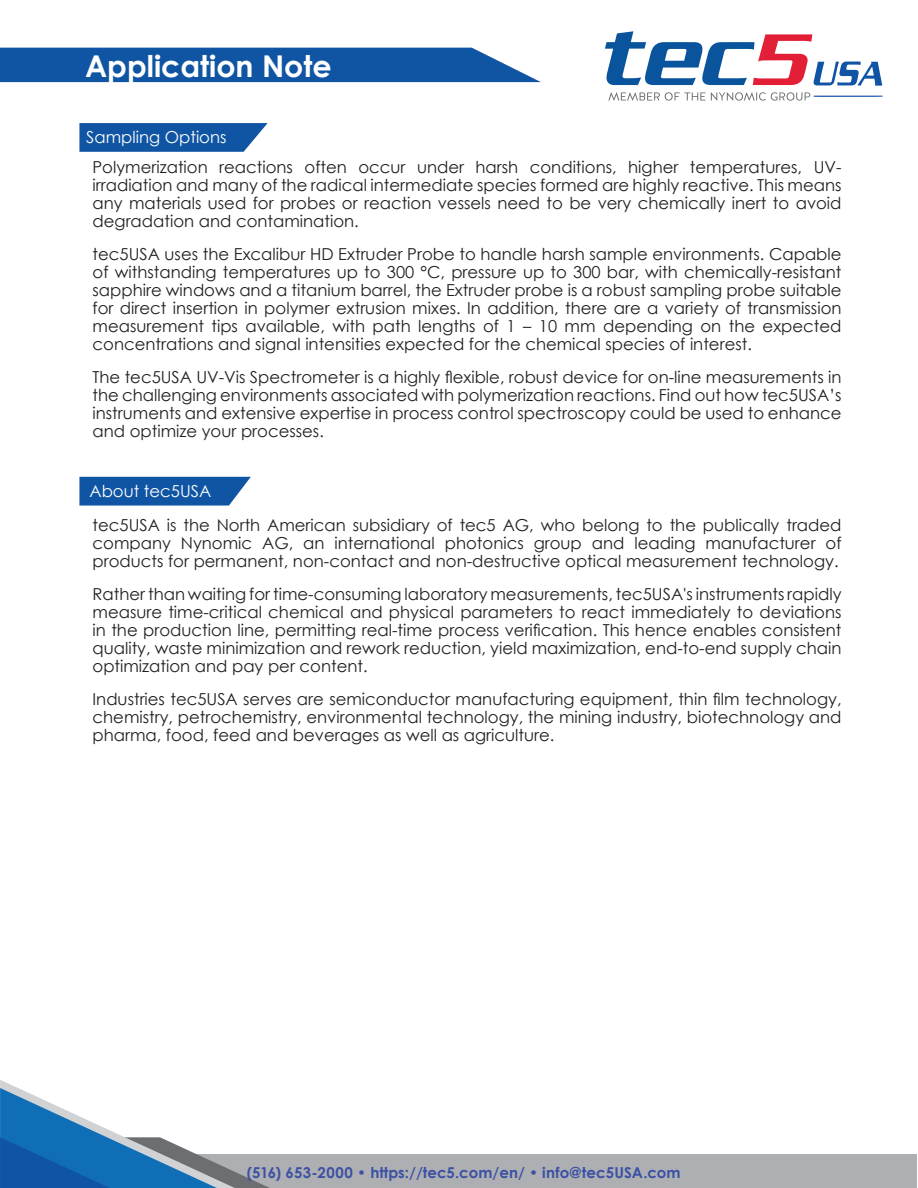
<style>
.page{position:relative;width:918px;height:1188px;background:#fff}
.page>*{position:absolute;margin:0;border:0;box-sizing:border-box;transform-origin:0 0}
.t1{font:700 30px "Century Gothic";color:#fff}
.t2{font:16.5px/18px "Century Gothic";color:#231f20;text-align:justify}
.t3{font:16.5px "Century Gothic";color:#fff}
.t4{font:700 15px "Century Gothic";color:#3b51a3}
</style>
<div class="page">
<svg style="left:79px;top:123px;width:189px;height:29px;background:#2261aa"></svg>
<svg style="left:79px;top:477px;width:172px;height:29px;background:#2362ab"></svg>
<div style="left:0;top:1154px;width:917px;height:34px;background:#aeafb3"></div>
<svg style="left:0;top:1080px;width:270px;height:108px"></svg>
<div style="left:0;top:48px;width:541px;height:34px;background:#1055a4"></div>
<svg style="left:605px;top:31px;width:277px;height:55px"></svg>
<svg style="left:608px;top:92px;width:275px;height:9px"></svg>
<p class="t1" style="left:85px;top:43px;width:248px">Application Note</p>
<p class="t3" style="left:86px;top:126px;width:142px">Sampling Options</p>
<p class="t2" style="left:93px;top:158px;width:751px">Polymerization reactions often occur under harsh conditions, higher temperatures, UV&shy;irradiation and many of the radical intermediate species formed are highly reactive. This means any materials used for probes or reaction vessels need to be very chemically inert to avoid degradation and contamination.</p>
<p class="t2" style="left:93px;top:245px;width:751px">tec5USA uses the Excalibur HD Extruder Probe to handle harsh sample environments. Capable of withstanding temperatures up to 300 °C, pressure up to 300 bar, with chemically-resistant sapphire windows and a titanium barrel, the Extruder probe is a robust sampling probe suitable for direct insertion in polymer extrusion mixes. In addition, there are a variety of transmission measurement tips available, with path lengths of 1 – 10 mm depending on the expected concentrations and signal intensities expected for the chemical species of interest.</p>
<p class="t2" style="left:93px;top:368px;width:751px">The tec5USA UV-Vis Spectrometer is a highly flexible, robust device for on-line measurements in the challenging environments associated with polymerization reactions. Find out how tec5USA’s instruments and extensive expertise in process control spectroscopy could be used to enhance and optimize your processes.</p>
<p class="t3" style="left:89px;top:479px;width:123px">About tec5USA</p>
<p class="t2" style="left:93px;top:516px;width:751px">tec5USA is the North American subsidiary of tec5 AG, who belong to the publically traded company Nynomic AG, an international photonics group and leading manufacturer of products for permanent, non-contact and non-destructive optical measurement technology.</p>
<p class="t2" style="left:93px;top:585px;width:751px">Rather than waiting for time-consuming laboratory measurements, tec5USA's instruments rapidly measure time-critical chemical and physical parameters to react immediately to deviations in the production line, permitting real-time process verification. This hence enables consistent quality, waste minimization and rework reduction, yield maximization, end-to-end supply chain optimization and pay per content.</p>
<p class="t2" style="left:93px;top:690px;width:751px">Industries tec5USA serves are semiconductor manufacturing equipment, thin film technology, chemistry, petrochemistry, environmental technology, the mining industry, biotechnology and pharma, food, feed and beverages as well as agriculture.</p>
<p class="t4" style="left:247px;top:1161px;width:435px">(516) 653-2000 • https://tec5.com/en/ • info@tec5USA.com</p>
</div>
